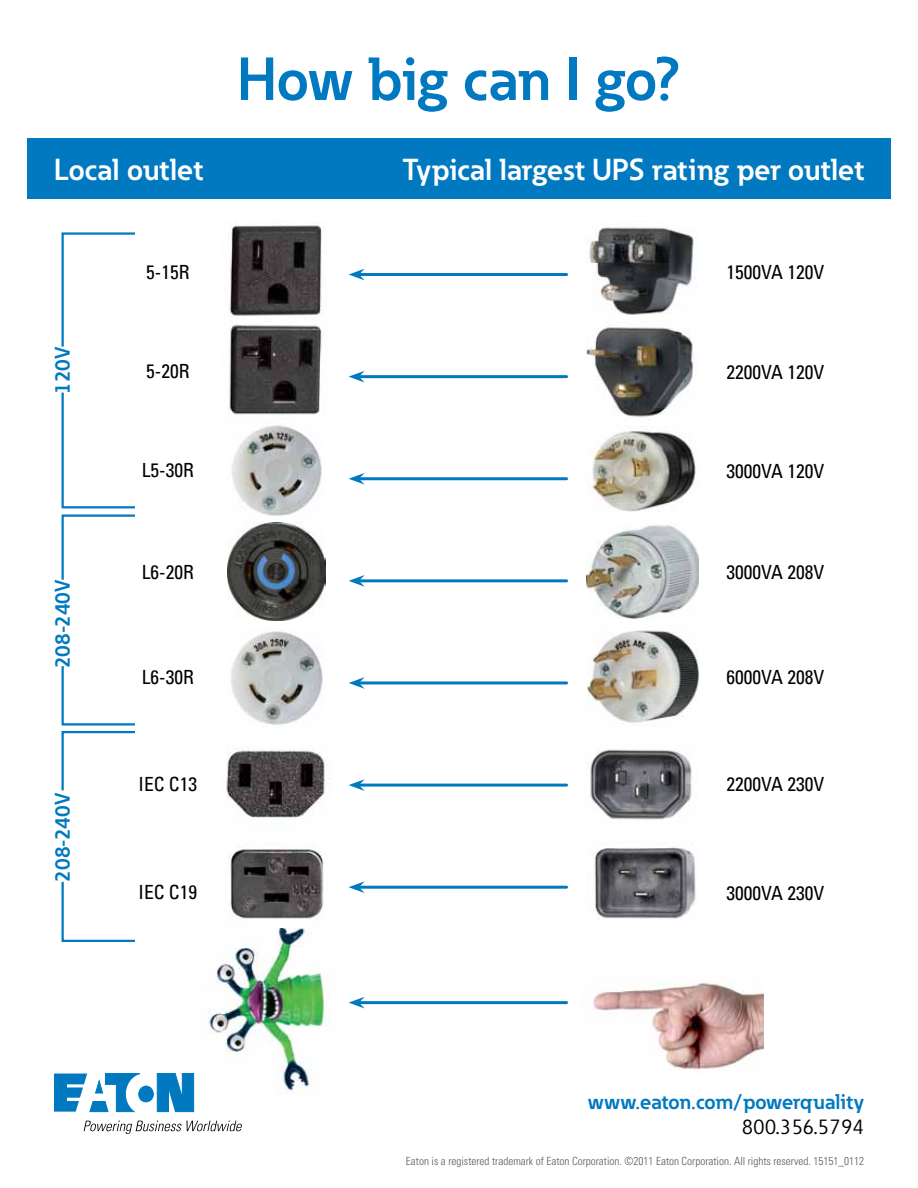
<style>
.page{position:relative;width:918px;height:1188px;background:#fff}
.page>*{position:absolute;margin:0;border:0;box-sizing:border-box;transform-origin:0 0}
.t1{font:700 60px "Eaton";letter-spacing:-.01em;color:#0079c1}
.t2{font:700 30px "Eaton";color:#fff}
.t3{font:700 21px "Eaton";color:#0079c1}
.t4{font:21px "Eaton";color:#000}
.t5{font:condensed 19.5px "Univers";color:#000}
.t6{font:300 condensed 11.25px "Univers";color:#58595b}
</style>
<div class="page">
<img style="left:194px;top:928px;width:135px;height:167px">
<div style="left:27px;top:138px;width:864px;height:61px;background:#0079c1"></div>
<img style="left:586px;top:227px;width:109px;height:190px">
<img style="left:229px;top:225px;width:94px;height:190px">
<img style="left:590px;top:749px;width:102px;height:71px">
<img style="left:226px;top:749px;width:99px;height:69px">
<hr style="left:359px;top:273px;width:208px;height:3px;background:#0079c1">
<svg style="left:349px;top:269px;width:16px;height:11px"></svg>
<img style="left:593px;top:847px;width:103px;height:72px">
<img style="left:228px;top:849px;width:96px;height:70px">
<img style="left:588px;top:426px;width:108px;height:86px">
<img style="left:231px;top:425px;width:91px;height:91px">
<div style="left:138px;top:1086px;width:16px;height:16px;background:#0079c1;border:1px solid #0079c1;border-radius:50%"></div>
<svg style="left:157px;top:1073px;width:37px;height:39px"></svg>
<svg style="left:54px;top:1073px;width:87px;height:39px"></svg>
<svg style="left:84px;top:1121px;width:158px;height:13px"></svg>
<svg style="left:61px;top:232px;width:74px;height:115px"></svg>
<svg style="left:61px;top:392px;width:74px;height:188px"></svg>
<svg style="left:61px;top:666px;width:74px;height:125px"></svg>
<svg style="left:61px;top:881px;width:74px;height:61px"></svg>
<img style="left:231px;top:631px;width:92px;height:94px">
<img style="left:587px;top:630px;width:112px;height:93px">
<img style="left:227px;top:522px;width:99px;height:99px">
<img style="left:587px;top:525px;width:112px;height:94px">
<hr style="left:359px;top:375px;width:208px;height:3px;background:#0079c1">
<svg style="left:349px;top:371px;width:16px;height:11px"></svg>
<hr style="left:359px;top:477px;width:208px;height:3px;background:#0079c1">
<svg style="left:349px;top:473px;width:16px;height:12px"></svg>
<hr style="left:359px;top:579px;width:208px;height:3px;background:#0079c1">
<svg style="left:349px;top:575px;width:16px;height:12px"></svg>
<hr style="left:359px;top:681px;width:208px;height:3px;background:#0079c1">
<svg style="left:349px;top:677px;width:16px;height:12px"></svg>
<hr style="left:359px;top:784px;width:208px;height:3px;background:#0079c1">
<svg style="left:349px;top:779px;width:16px;height:12px"></svg>
<hr style="left:359px;top:886px;width:208px;height:3px;background:#0079c1">
<svg style="left:349px;top:881px;width:16px;height:12px"></svg>
<img style="left:593px;top:983px;width:170px;height:87px">
<hr style="left:359px;top:1001px;width:208px;height:3px;background:#0079c1">
<svg style="left:349px;top:997px;width:16px;height:11px"></svg>
<h1 class="t1" style="left:237px;top:41px;width:445px">How big can I go?</h1>
<h2 class="t2" style="left:54px;top:151px;width:150px">Local outlet</h2>
<h2 class="t2" style="left:403px;top:151px;width:463px">Typical largest UPS rating per outlet</h2>
<p class="t5" style="left:146px;top:260px;width:45px">5-15R</p>
<p class="t5" style="left:727px;top:260px;width:99px">1500VA 120V</p>
<p class="t3" style="left:49px;top:394px;width:49px;rotate:-90deg">120V</p>
<p class="t5" style="left:146px;top:359px;width:45px">5-20R</p>
<p class="t5" style="left:727px;top:360px;width:99px">2200VA 120V</p>
<p class="t5" style="left:142px;top:458px;width:53px">L5-30R</p>
<p class="t5" style="left:727px;top:459px;width:99px">3000VA 120V</p>
<p class="t3" style="left:49px;top:668px;width:90px;rotate:-90deg">208-240V</p>
<p class="t5" style="left:142px;top:560px;width:53px">L6-20R</p>
<p class="t5" style="left:727px;top:560px;width:99px">3000VA 208V</p>
<p class="t5" style="left:142px;top:665px;width:53px">L6-30R</p>
<p class="t5" style="left:727px;top:665px;width:99px">6000VA 208V</p>
<p class="t3" style="left:49px;top:882px;width:90px;rotate:-90deg">208-240V</p>
<p class="t5" style="left:139px;top:772px;width:60px">IEC C13</p>
<p class="t5" style="left:727px;top:772px;width:99px">2200VA 230V</p>
<p class="t5" style="left:139px;top:880px;width:60px">IEC C19</p>
<p class="t5" style="left:727px;top:881px;width:99px">3000VA 230V</p>
<p class="t3" style="left:588px;top:1088px;width:278px">www.eaton.com/powerquality</p>
<p class="t4" style="left:742px;top:1114px;width:124px">800.356.5794</p>
<p class="t6" style="left:406px;top:1155px;width:460px">Eaton is a registered trademark of Eaton Corporation. ©2011 Eaton Corporation. All rights reserved. 15151_0112</p>
</div>
